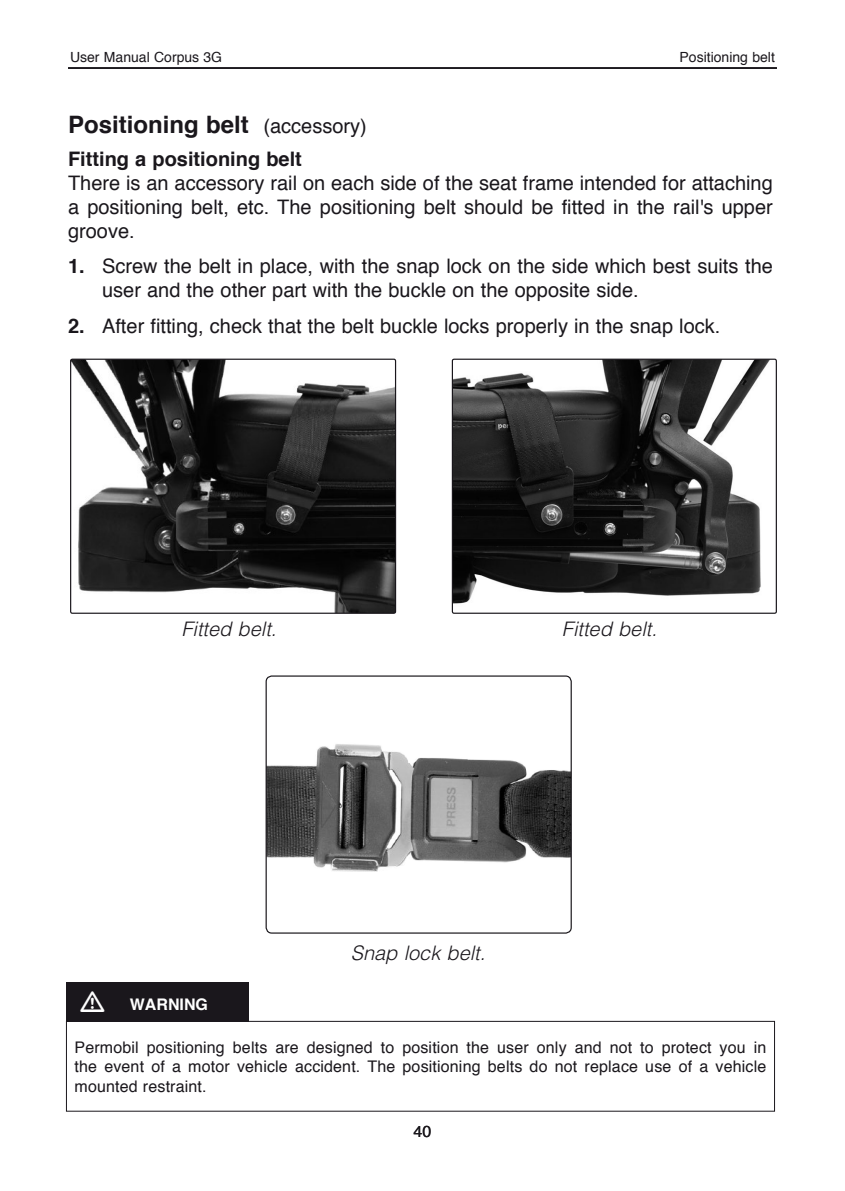
<style>
.page{position:relative;width:845px;height:1191px;background:#fff}
.page>*{position:absolute;margin:0;border:0;box-sizing:border-box;transform-origin:0 0}
.t1{font:700 24px "Helvetica";color:#1a171c}
.t2{font:20px/24px "Helvetica";color:#1a171c;text-align:justify}
.t3{font:italic 300 20px "Helvetica";color:#1a171c}
.t4{font:700 20px "Helvetica";color:#1a171c}
.t5{font:16px/19.2px "Helvetica";letter-spacing:.01em;color:#1a171c;text-align:justify}
.t6{font:700 16px "Helvetica";color:#fff}
.t7{font:14px "Helvetica";color:#1a171c}
.s1{font-weight:400;font-size:20px}
.s2{font-weight:700}
</style>
<div class="page">
<hr style="left:68px;top:67px;width:709px;height:2px;background:#1a171c">
<div style="left:66px;top:982px;width:183px;height:39px;background:#1a171c"></div>
<div style="left:66px;top:1021px;width:709px;height:90px;border:1px solid #1a171c"></div>
<img style="left:267px;top:744px;width:303px;height:127px">
<div style="left:265px;top:675px;width:307px;height:258px;border:1px solid #1a171c;border-radius:6px"></div>
<img style="left:454px;top:360px;width:316px;height:244px">
<div style="left:452px;top:358px;width:325px;height:256px;border:1px solid #1a171c;border-radius:2px"></div>
<img style="left:72px;top:360px;width:322px;height:252px">
<div style="left:70px;top:358px;width:326px;height:256px;border:1px solid #1a171c;border-radius:2px"></div>
<p class="t7" style="left:70px;top:46px;width:154px">User Manual Corpus 3G</p>
<p class="t7" style="left:679px;top:46px;width:97px">Positioning belt</p>
<p class="t1" style="left:68px;top:106px;width:300px">Positioning belt <span class="s1">(accessory)</span></p>
<p class="t4" style="left:68px;top:143px;width:235px">Fitting a positioning belt</p>
<p class="t2" style="left:68px;top:171px;width:706px">There is an accessory rail on each side of the seat frame intended for attaching a positioning belt, etc. The positioning belt should be fitted in the rail's upper groove.</p>
<p class="t2" style="left:102px;top:255px;width:672px;text-indent:-34px"><span class="s2">1.</span> Screw the belt in place, with the snap lock on the side which best suits the user and the other part with the buckle on the opposite side.</p>
<p class="t2" style="left:68px;top:314px;width:654px"><span class="s2">2.</span> After fitting, check that the belt buckle locks properly in the snap lock.</p>
<p class="t3" style="left:181px;top:616px;width:97px">Fitted belt.</p>
<p class="t3" style="left:562px;top:616px;width:97px">Fitted belt.</p>
<p class="t3" style="left:351px;top:940px;width:136px">Snap lock belt.</p>
<p class="t6" style="left:130px;top:991px;width:80px">WARNING</p>
<p class="t5" style="left:75px;top:1038px;width:693px">Permobil positioning belts are designed to position the user only and not to protect you in the event of a motor vehicle accident. The positioning belts do not replace use of a vehicle mounted restraint.</p>
<p class="t5" style="left:413px;top:1122px;width:19px">40</p>
</div>
